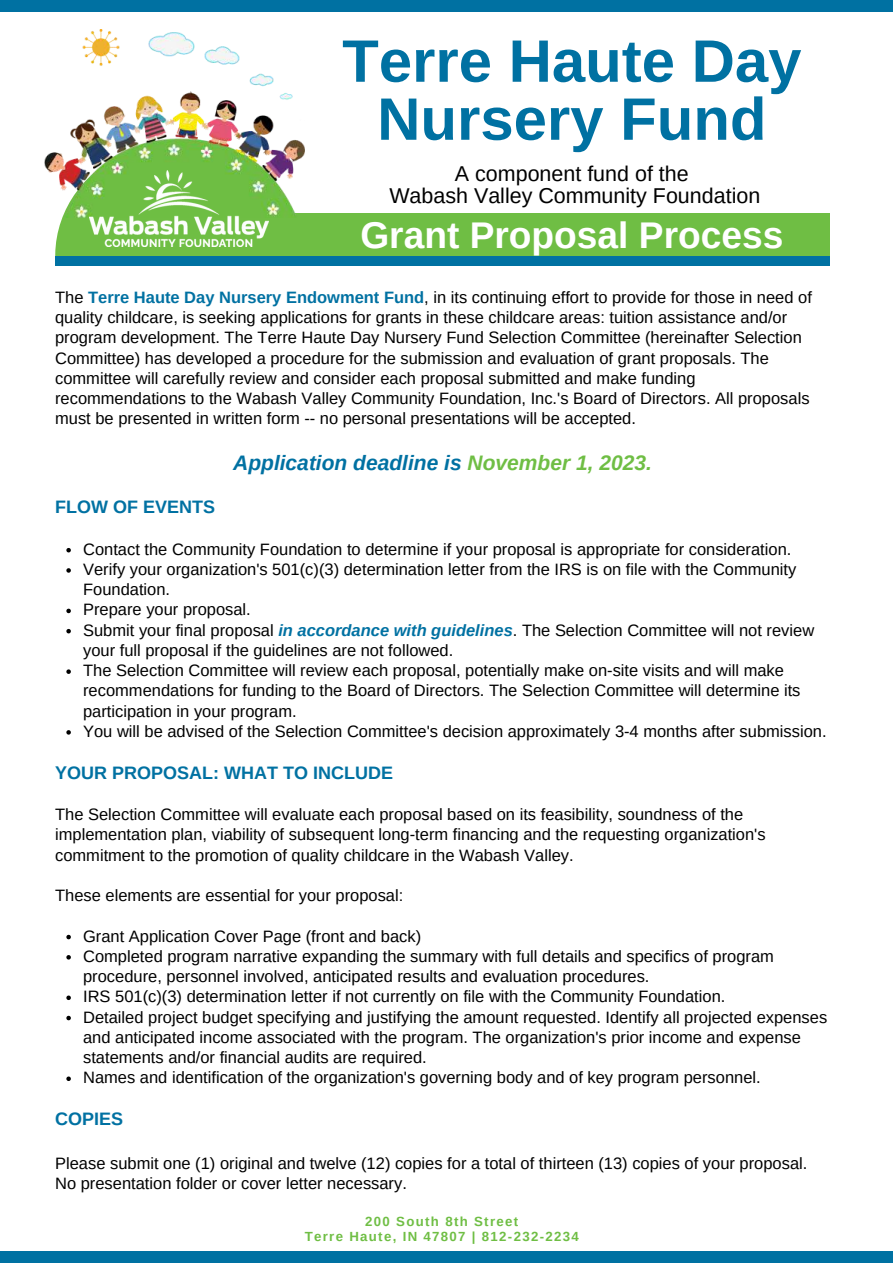
<style>
.page{position:relative;width:893px;height:1264px;background:#fff}
.page>*{position:absolute;margin:0;border:0;box-sizing:border-box;transform-origin:0 0}
.t1{font:700 59.85px/58.1px "Arimo";color:#0071a2;text-align:center}
.t2{font:700 37.05px "Arimo";color:#fff}
.t3{font:21.45px/22.2px "Arimo";color:#000;text-align:center}
.t4{font:italic 700 21px "Arimo";color:#0071a2}
.t5{font:700 18px "Arimo";color:#0071a2}
.t6{font:16.5px/20.2px "Arimo";color:#000}
.t7{font:700 13.2px/14.5px "Arimo";letter-spacing:.1em;color:#6fbe44;text-align:center}
.s1{font-weight:700;color:#0071a2}
.s2{color:#6fbe44}
.s3{font-weight:700;font-style:italic;color:#0071a2}
</style>
<div class="page">
<div style="left:69px;top:213px;width:760px;height:48px;background:#6fbe44"></div>
<svg style="left:55px;top:217px;width:214px;height:39px"></svg>
<div style="left:0;top:0;width:892px;height:12px;background:#0071a2"></div>
<div style="left:55px;top:256px;width:774px;height:10px;background:#0071a2"></div>
<div style="left:0;top:1251px;width:892px;height:11px;background:#0071a2"></div>
<svg style="left:66px;top:548px;width:5px;height:4px"></svg>
<svg style="left:66px;top:568px;width:5px;height:4px"></svg>
<svg style="left:66px;top:608px;width:5px;height:5px"></svg>
<svg style="left:66px;top:629px;width:5px;height:4px"></svg>
<svg style="left:66px;top:669px;width:5px;height:5px"></svg>
<svg style="left:66px;top:730px;width:5px;height:4px"></svg>
<svg style="left:66px;top:934px;width:5px;height:5px"></svg>
<svg style="left:66px;top:955px;width:5px;height:4px"></svg>
<svg style="left:66px;top:995px;width:5px;height:5px"></svg>
<svg style="left:66px;top:1015px;width:5px;height:5px"></svg>
<svg style="left:66px;top:1076px;width:5px;height:4px"></svg>
<img style="left:44px;top:30px;width:260px;height:187px">
<img style="left:89px;top:170px;width:179px;height:77px">
<h1 class="t1" style="left:342px;top:33px;width:460px">Terre Haute Day<br>Nursery Fund</h1>
<h3 class="t3" style="left:389px;top:162px;width:372px">A component fund of the<br>Wabash Valley Community Foundation</h3>
<h2 class="t2" style="left:360px;top:209px;width:424px">Grant Proposal Process</h2>
<p class="t6" style="left:55px;top:287px;width:758px">The <span class="s1">Terre Haute Day Nursery Endowment Fund</span>, in its continuing effort to provide for those in need of quality childcare, is seeking applications for grants in these childcare areas: tuition assistance and/or program development. The Terre Haute Day Nursery Fund Selection Committee (hereinafter Selection Committee) has developed a procedure for the submission and evaluation of grant proposals. The committee will carefully review and consider each proposal submitted and make funding recommendations to the Wabash Valley Community Foundation, Inc.'s Board of Directors. All proposals must be presented in written form -- no personal presentations will be accepted.</p>
<p class="t4" style="left:233px;top:449px;width:420px">Application deadline is <span class="s2">November 1, 2023.</span></p>
<p class="t5" style="left:55px;top:494px;width:161px">FLOW OF EVENTS</p>
<p class="t6" style="left:83px;top:539px;width:745px">Contact the Community Foundation to determine if your proposal is appropriate for consideration.<br>Verify your organization's 501(c)(3) determination letter from the IRS is on file with the Community Foundation.<br>Prepare your proposal.<br>Submit your final proposal <span class="s3">in accordance with guidelines</span>. The Selection Committee will not review your full proposal if the guidelines are not followed.<br>The Selection Committee will review each proposal, potentially make on-site visits and will make recommendations for funding to the Board of Directors. The Selection Committee will determine its participation in your program.<br>You will be advised of the Selection Committee's decision approximately 3-4 months after submission.</p>
<p class="t5" style="left:55px;top:760px;width:339px">YOUR PROPOSAL: WHAT TO INCLUDE</p>
<p class="t6" style="left:55px;top:804px;width:712px">The Selection Committee will evaluate each proposal based on its feasibility, soundness of the implementation plan, viability of subsequent long-term financing and the requesting organization's commitment to the promotion of quality childcare in the Wabash Valley.</p>
<p class="t6" style="left:55px;top:885px;width:349px">These elements are essential for your proposal:</p>
<p class="t6" style="left:83px;top:925px;width:745px">Grant Application Cover Page (front and back)<br>Completed program narrative expanding the summary with full details and specifics of program procedure, personnel involved, anticipated results and evaluation procedures.<br>IRS 501(c)(3) determination letter if not currently on file with the Community Foundation.<br>Detailed project budget specifying and justifying the amount requested. Identify all projected expenses and anticipated income associated with the program. The organization's prior income and expense statements and/or financial audits are required.<br>Names and identification of the organization's governing body and of key program personnel.</p>
<p class="t5" style="left:55px;top:1106px;width:69px">COPIES</p>
<p class="t6" style="left:55px;top:1152px;width:753px">Please submit one (1) original and twelve (12) copies for a total of thirteen (13) copies of your proposal.<br>No presentation folder or cover letter necessary.</p>
<p class="t7" style="left:305px;top:1214px;width:275px">200 South 8th Street<br>Terre Haute, IN 47807 | 812-232-2234</p>
</div>
